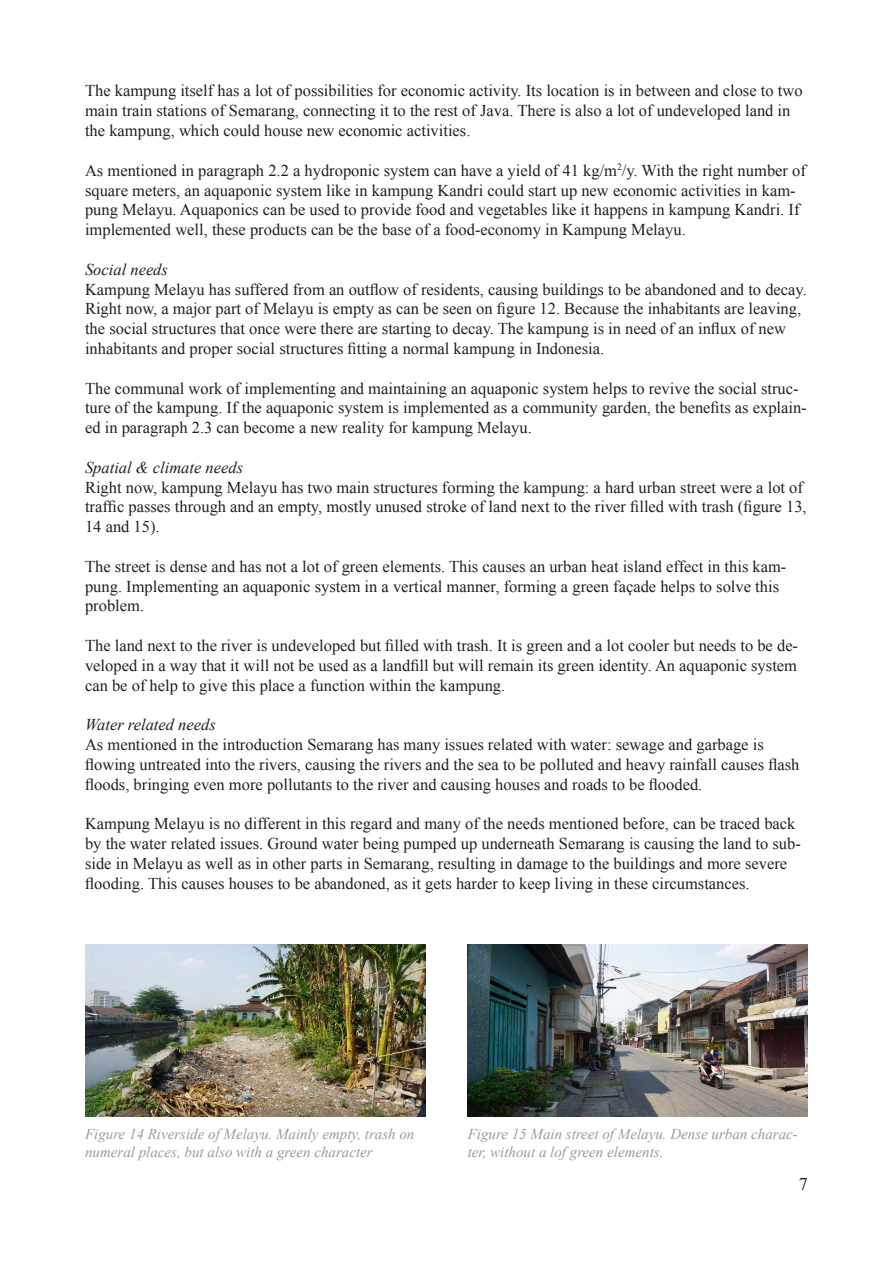
<style>
.page{position:relative;width:893px;height:1263px;background:#fff}
.page>*{position:absolute;margin:0;border:0;box-sizing:border-box;transform-origin:0 0}
.t1{font:18px "Times New Roman";color:#231f20}
.t2{font:16.5px/19.8px "Times New Roman";color:#231f20}
.t3{font:italic 16.5px "Times New Roman";color:#231f20}
.t4{font:italic 15px/18px "Times New Roman";color:#999b9e}
</style>
<div class="page">
<img style="left:85px;top:944px;width:340px;height:172px">
<img style="left:468px;top:944px;width:340px;height:172px">
<p class="t2" style="left:85px;top:81px;width:719px">The kampung itself has a lot of possibilities for economic activity. Its location is in between and close to two main train stations of Semarang, connecting it to the rest of Java. There is also a lot of undeveloped land in the kampung, which could house new economic activities.</p>
<p class="t2" style="left:85px;top:160px;width:722px">As mentioned in paragraph 2.2 a hydroponic system can have a yield of 41 kg/m<sup>2</sup>/y. With the right number of square meters, an aquaponic system like in kampung Kandri could start up new economic activities in kam&shy;pung Melayu. Aquaponics can be used to provide food and vegetables like it happens in kampung Kandri. If implemented well, these products can be the base of a food-economy in Kampung Melayu.</p>
<p class="t3" style="left:85px;top:258px;width:84px">Social needs</p>
<p class="t2" style="left:85px;top:279px;width:723px">Kampung Melayu has suffered from an outflow of residents, causing buildings to be abandoned and to decay.<br>Right now, a major part of Melayu is empty as can be seen on figure 12. Because the inhabitants are leaving, the social structures that once were there are starting to decay. The kampung is in need of an influx of new inhabitants and proper social structures fitting a normal kampung in Indonesia.</p>
<p class="t2" style="left:85px;top:378px;width:723px">The communal work of implementing and maintaining an aquaponic system helps to revive the social struc&shy;ture of the kampung. If the aquaponic system is implemented as a community garden, the benefits as explain&shy;ed in paragraph 2.3 can become a new reality for kampung Melayu.</p>
<p class="t3" style="left:85px;top:456px;width:160px">Spatial &amp; climate needs</p>
<p class="t2" style="left:85px;top:477px;width:723px">Right now, kampung Melayu has two main structures forming the kampung: a hard urban street were a lot of traffic passes through and an empty, mostly unused stroke of land next to the river filled with trash (figure 13,<br>14 and 15).</p>
<p class="t2" style="left:85px;top:556px;width:703px">The street is dense and has not a lot of green elements. This causes an urban heat island effect in this kam&shy;pung. Implementing an aquaponic system in a vertical manner, forming a green façade helps to solve this problem.</p>
<p class="t2" style="left:85px;top:635px;width:714px;text-align:justify">The land next to the river is undeveloped but filled with trash. It is green and a lot cooler but needs to be de&shy;veloped in a way that it will not be used as a landfill but will remain its green identity. An aquaponic system can be of help to give this place a function within the kampung.</p>
<p class="t3" style="left:85px;top:713px;width:132px">Water related needs</p>
<p class="t2" style="left:85px;top:734px;width:716px">As mentioned in the introduction Semarang has many issues related with water: sewage and garbage is flowing untreated into the rivers, causing the rivers and the sea to be polluted and heavy rainfall causes flash floods, bringing even more pollutants to the river and causing houses and roads to be flooded.</p>
<p class="t2" style="left:85px;top:813px;width:717px">Kampung Melayu is no different in this regard and many of the needs mentioned before, can be traced back by the water related issues. Ground water being pumped up underneath Semarang is causing the land to sub&shy;side in Melayu as well as in other parts in Semarang, resulting in damage to the buildings and more severe flooding. This causes houses to be abandoned, as it gets harder to keep living in these circumstances.</p>
<p class="t4" style="left:85px;top:1124px;width:331px">Figure 14 Riverside of Melayu. Mainly empty, trash on numeral places, but also with a green character</p>
<p class="t4" style="left:468px;top:1124px;width:332px">Figure 15 Main street of Melayu. Dense urban charac&shy;ter, without a lof green elements.</p>
<p class="t1" style="left:799px;top:1172px;width:10px">7</p>
</div>
